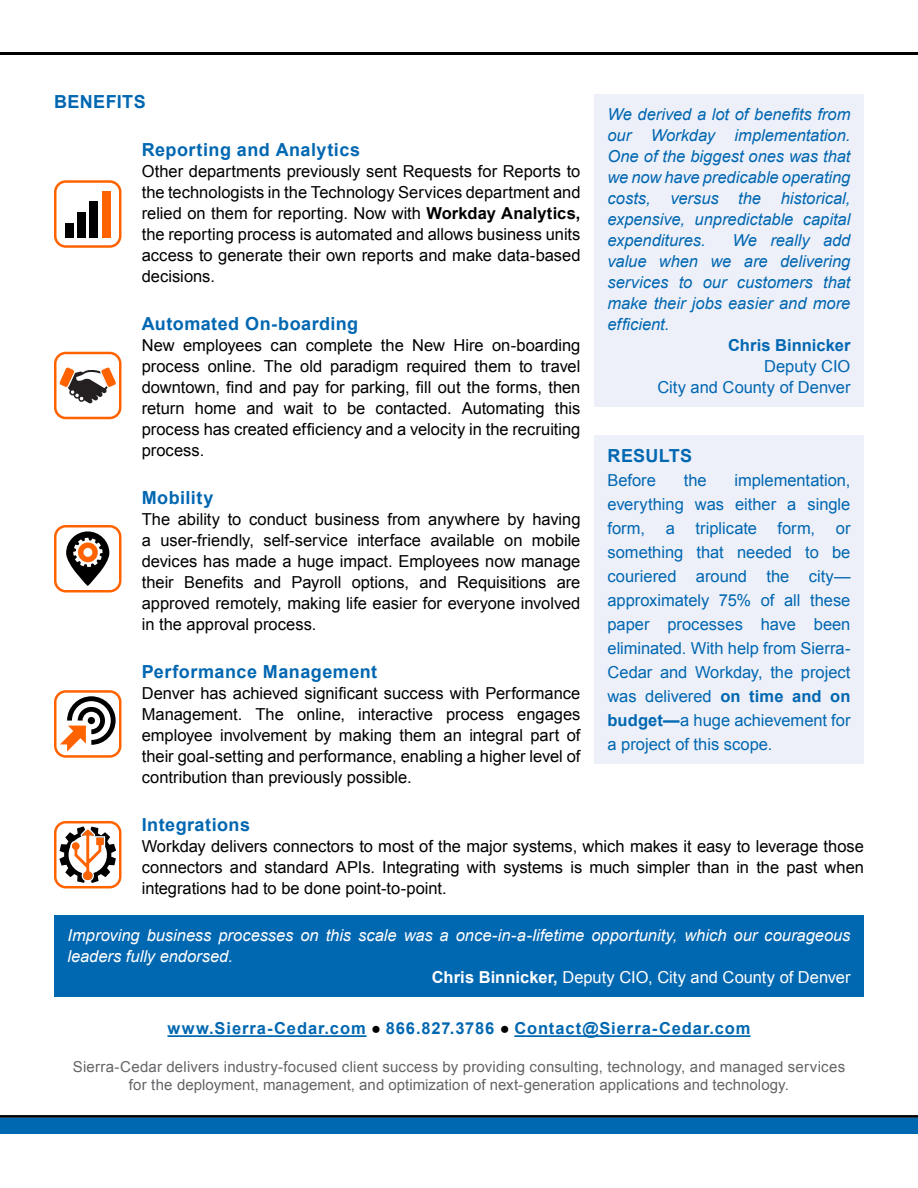
<style>
.page{position:relative;width:918px;height:1188px;background:#fff}
.page>*{position:absolute;margin:0;border:0;box-sizing:border-box;transform-origin:0 0}
.Body{font:700 18px "Arial";letter-spacing:.025em;color:#0067b1}
.Body-2{font:16.5px/21px "Arial";color:#000;text-align:justify}
.Body-3{font:16.5px/24px "Arial";color:#0067b1;text-align:justify}
.t1{font:italic 16.5px/21px "Arial";letter-spacing:-.005em;color:#0067b1;text-align:justify}
.t2{font:italic 16.5px "Arial";color:#fff}
.t3{font:700 16.5px "Arial";letter-spacing:.055em;color:#0067b1}
.t4{font:16.5px "Arial";color:#fff}
.t5{font:700 16.5px "Arial";letter-spacing:.005em;color:#0067b1}
.t6{font:15px/18px "Arial";letter-spacing:.01em;color:#636466;text-align:center}
.s1{font-weight:700}
.s2{color:#000}
</style>
<div class="page">
<hr style="left:167px;top:1035px;width:200px;height:2px;background:#0067b1">
<hr style="left:514px;top:1035px;width:237px;height:2px;background:#0067b1">
<hr style="left:0;top:1115px;width:918px;height:3px;background:#000">
<div style="left:0;top:1118px;width:918px;height:16px;background:#0067b1"></div>
<hr style="left:0;top:53px;width:918px;height:2px;background:#000">
<div style="left:594px;top:94px;width:270px;height:313px;background:#eef0f9"></div>
<div style="left:594px;top:435px;width:270px;height:328px;background:#eef0f9"></div>
<div style="left:54px;top:916px;width:810px;height:81px;background:#0067b1"></div>
<svg style="left:54px;top:180px;width:67px;height:68px"></svg>
<div style="left:102px;top:191px;width:8px;height:46px;background:#ff6300"></div>
<div style="left:90px;top:201px;width:8px;height:36px;background:#000"></div>
<div style="left:77px;top:212px;width:9px;height:25px;background:#000"></div>
<div style="left:65px;top:223px;width:9px;height:14px;background:#000"></div>
<svg style="left:54px;top:352px;width:67px;height:67px"></svg>
<svg style="left:54px;top:525px;width:68px;height:67px"></svg>
<svg style="left:54px;top:690px;width:67px;height:68px"></svg>
<svg style="left:54px;top:821px;width:67px;height:67px"></svg>
<p class="Body" style="left:54px;top:89px;width:93px">BENEFITS</p>
<p class="Body" style="left:142px;top:137px;width:220px">Reporting and Analytics</p>
<p class="Body-2" style="left:142px;top:160px;width:440px">Other departments previously sent Requests for Reports to the technologists in the Technology Services department and relied on them for reporting. Now with <span class="s1">Workday Analytics, </span>the reporting process is automated and allows business units access to generate their own reports and make data-based decisions.</p>
<p class="Body" style="left:142px;top:311px;width:218px">Automated On-boarding</p>
<p class="Body-2" style="left:142px;top:334px;width:440px">New employees can complete the New Hire on-boarding process online. The old paradigm required them to travel downtown, find and pay for parking, fill out the forms, then return home and wait to be contacted. Automating this process has created efficiency and a velocity in the recruiting process.</p>
<p class="Body" style="left:142px;top:485px;width:73px">Mobility</p>
<p class="Body-2" style="left:142px;top:508px;width:440px">The ability to conduct business from anywhere by having a user-friendly, self-service interface available on mobile devices has made a huge impact. Employees now manage their Benefits and Payroll options, and Requisitions are approved remotely, making life easier for everyone involved in the approval process.</p>
<p class="Body" style="left:142px;top:659px;width:237px">Performance Management</p>
<p class="Body-2" style="left:142px;top:682px;width:440px">Denver has achieved significant success with Performance Management. The online, interactive process engages employee involvement by making them an integral part of their goal-setting and performance, enabling a higher level of contribution than previously possible.</p>
<p class="Body" style="left:142px;top:812px;width:110px">Integrations</p>
<p class="Body-2" style="left:142px;top:835px;width:724px">Workday delivers connectors to most of the major systems, which makes it easy to leverage those connectors and standard APIs. Integrating with systems is much simpler than in the past when integrations had to be done point-to-point.</p>
<p class="t1" style="left:608px;top:104px;width:245px">We derived a lot of benefits from our Workday implementation.<br>One of the biggest ones was that we now have predicable operating costs, versus the historical, expensive, unpredictable capital expenditures.</p>
<p class="t1" style="left:733px;top:230px;width:119px">We really add</p>
<p class="t1" style="left:608px;top:251px;width:244px">value when we are delivering</p>
<p class="t1" style="left:608px;top:272px;width:245px">services to our customers that</p>
<p class="t1" style="left:608px;top:293px;width:244px">make their jobs easier and more</p>
<p class="t1" style="left:608px;top:314px;width:63px">efficient.</p>
<p class="t5" style="left:728px;top:334px;width:124px">Chris Binnicker</p>
<p class="Body-3" style="left:764px;top:354px;width:88px">Deputy CIO</p>
<p class="Body-3" style="left:657px;top:375px;width:195px">City and County of Denver</p>
<p class="Body" style="left:608px;top:443px;width:86px">RESULTS</p>
<p class="Body-3" style="left:608px;top:468px;width:50px">Before</p>
<p class="Body-3" style="left:684px;top:468px;width:24px">the</p>
<p class="Body-3" style="left:608px;top:468px;width:245px;text-indent:127px">implementation, everything was either a single form, a triplicate form, or something that needed to be couriered around the city— approximately 75% of all these paper processes have been eliminated. With help from Sierra-Cedar and Workday, the project was delivered <span class="s1">on time and on budget—</span>a huge achievement for a project of this scope.</p>
<p class="t2" style="left:68px;top:925px;width:785px">Improving business processes on this scale was a once-in-a-lifetime opportunity, which our courageous</p>
<p class="t2" style="left:68px;top:946px;width:167px">leaders fully endorsed.</p>
<p class="t4" style="left:432px;top:967px;width:420px"><span class="s1">Chris Binnicker,</span> Deputy CIO, City and County of Denver</p>
<p class="t3" style="left:167px;top:1018px;width:585px">www.Sierra-Cedar.com <span class="s2">●</span> 866.827.3786 <span class="s2">●</span> Contact@Sierra-Cedar.com</p>
<p class="t6" style="left:73px;top:1058px;width:774px">Sierra-Cedar delivers industry-focused client success by providing consulting, technology, and managed services for the deployment, management, and optimization of next-generation applications and technology.</p>
</div>
